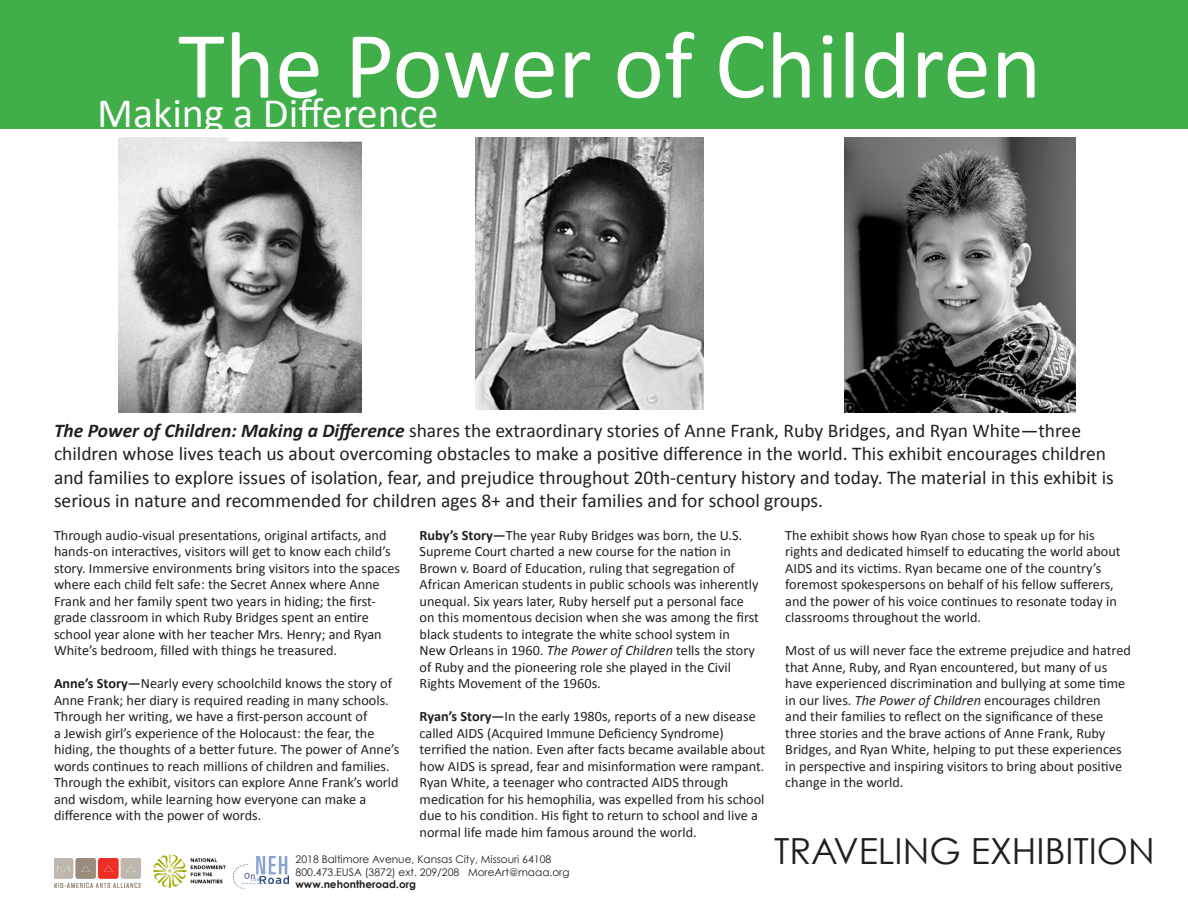
<style>
.page{position:relative;width:1188px;height:918px;background:#fff}
.page>*{position:absolute;margin:0;border:0;box-sizing:border-box;transform-origin:0 0}
.t1{font:96px "Calibri";color:#fff}
.t2{font:42px "Calibri";color:#fff}
.t3{font:36px "Century Gothic";color:#231f20}
.t4{font:19.5px/23.4px "Calibri";color:#231f20}
.Paragraph_Style_1{font:14.25px/16.5px "Calibri";color:#231f20}
.t5{font:10.5px "Century Gothic";color:#231f20}
.t6{font:700 10.5px "Century Gothic";color:#231f20}
.s1{font-weight:700;font-style:italic}
.s2{font-weight:700}
.s3{font-style:italic}
</style>
<div class="page">
<div style="left:0;top:0;width:1188px;height:128px;background:#40ae49"></div>
<img style="left:233px;top:856px;width:55px;height:33px">
<img style="left:154px;top:855px;width:72px;height:32px">
<img style="left:54px;top:858px;width:86px;height:29px">
<img style="left:119px;top:137px;width:243px;height:276px">
<img style="left:476px;top:137px;width:228px;height:272px">
<img style="left:845px;top:137px;width:230px;height:276px">
<p class="t1" style="left:178px;top:5px;width:865px">The Power of Children</p>
<p class="t2" style="left:97px;top:86px;width:343px">Making a Difference</p>
<p class="t4" style="left:54px;top:419px;width:1061px"><span class="s1">The Power of Children: Making a Difference</span> shares the extraordinary stories of Anne Frank, Ruby Bridges, and Ryan White—three children whose lives teach us about overcoming obstacles to make a positive difference in the world. This exhibit encourages children and families to explore issues of isolation, fear, and prejudice throughout 20th-century history and today. The material in this exhibit is serious in nature and recommended for children ages 8+ and their families and for school groups.</p>
<p class="Paragraph_Style_1" style="left:54px;top:527px;width:348px">Through audio-visual presentations, original artifacts, and hands-on interactives, visitors will get to know each child’s story. Immersive environments bring visitors into the spaces where each child felt safe: the Secret Annex where Anne Frank and her family spent two years in hiding; the first&shy;grade classroom in which Ruby Bridges spent an entire school year alone with her teacher Mrs. Henry; and Ryan White’s bedroom, filled with things he treasured.</p>
<p class="Paragraph_Style_1" style="left:54px;top:675px;width:347px"><span class="s2">Anne’s Story—</span>Nearly every schoolchild knows the story of Anne Frank; her diary is required reading in many schools.<br>Through her writing, we have a first-person account of<br>a Jewish girl’s experience of the Holocaust: the fear, the hiding, the thoughts of a better future. The power of Anne’s words continues to reach millions of children and families.<br>Through the exhibit, visitors can explore Anne Frank’s world and wisdom, while learning how everyone can make a difference with the power of words.</p>
<p class="Paragraph_Style_1" style="left:785px;top:527px;width:337px">The exhibit shows how Ryan chose to speak up for his rights and dedicated himself to educating the world about AIDS and its victims. Ryan became one of the country’s foremost spokespersons on behalf of his fellow sufferers, and the power of his voice continues to resonate today in classrooms throughout the world.</p>
<p class="Paragraph_Style_1" style="left:785px;top:642px;width:347px">Most of us will never face the extreme prejudice and hatred that Anne, Ruby, and Ryan encountered, but many of us have experienced discrimination and bullying at some time in our lives. <span class="s3">The Power of Children</span> encourages children<br>and their families to reflect on the significance of these three stories and the brave actions of Anne Frank, Ruby Bridges, and Ryan White, helping to put these experiences in perspective and inspiring visitors to bring about positive change in the world.</p>
<p class="Paragraph_Style_1" style="left:420px;top:527px;width:341px"><span class="s2">Ruby’s Story—</span>The year Ruby Bridges was born, the U.S.<br>Supreme Court charted a new course for the nation in Brown v. Board of Education, ruling that segregation of African American students in public schools was inherently unequal. Six years later, Ruby herself put a personal face on this momentous decision when she was among the first black students to integrate the white school system in</p>
<p class="Paragraph_Style_1" style="left:420px;top:642px;width:337px">New Orleans in 1960. <span class="s3">The Power of Children</span> tells the story of Ruby and the pioneering role she played in the Civil<br>Rights Movement of the 1960s.</p>
<p class="Paragraph_Style_1" style="left:420px;top:708px;width:347px"><span class="s2">Ryan’s Story—</span>In the early 1980s, reports of a new disease called AIDS (Acquired Immune Deficiency Syndrome) terrified the nation. Even after facts became available about how AIDS is spread, fear and misinformation were rampant.<br>Ryan White, a teenager who contracted AIDS through medication for his hemophilia, was expelled from his school due to his condition. His fight to return to school and live a normal life made him famous around the world.</p>
<p class="t3" style="left:774px;top:829px;width:382px">TRAVELING EXHIBITION</p>
<p class="t5" style="left:296px;top:853px;width:257px">2018 Baltimore Avenue, Kansas City, Missouri 64108</p>
<p class="t5" style="left:296px;top:866px;width:275px">800.473.EUSA (3872) ext. 209/208 MoreArt@maaa.org</p>
<p class="t6" style="left:296px;top:878px;width:122px">www.nehontheroad.org</p>
</div>
